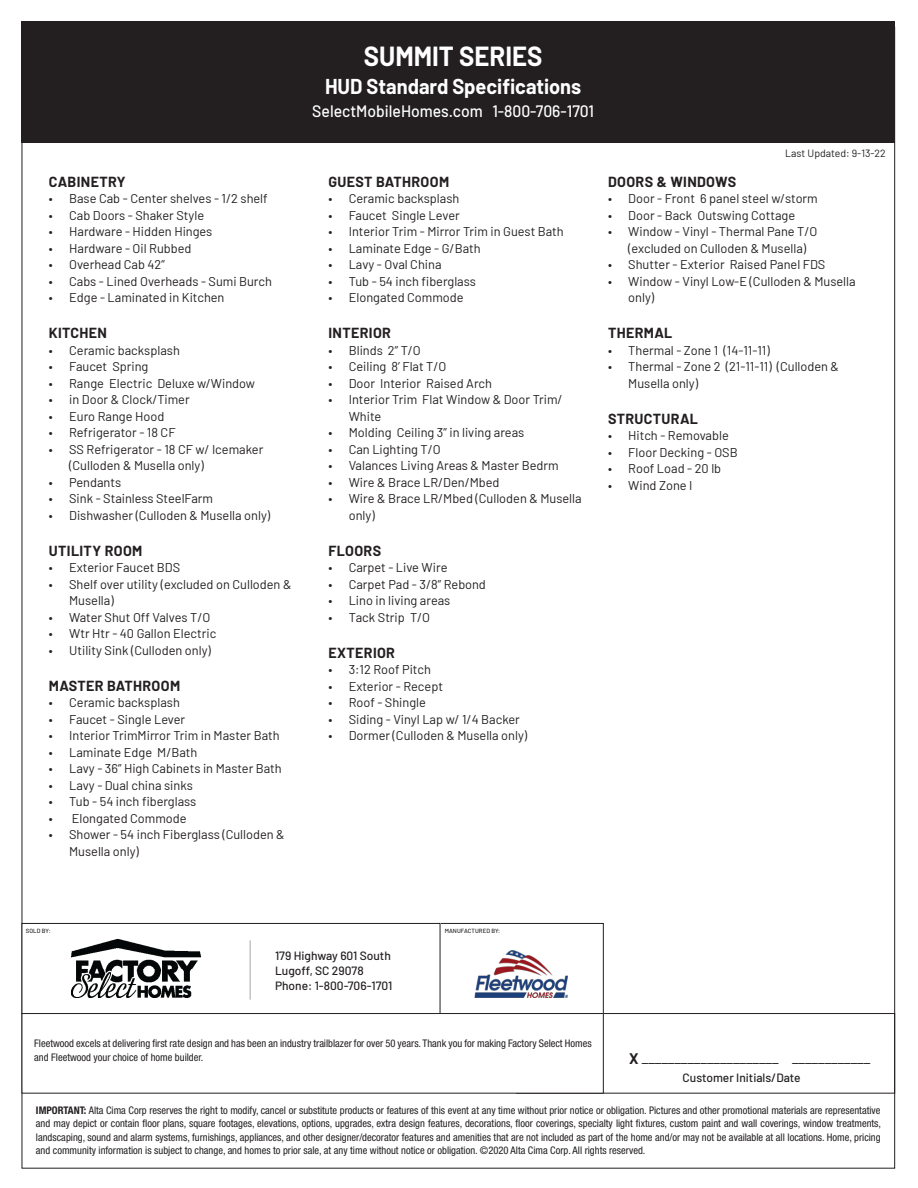
<style>
.page{position:relative;width:918px;height:1188px;background:#fff}
.page>*{position:absolute;margin:0;border:0;box-sizing:border-box;transform-origin:0 0}
.t1{font:700 27px "Barlow";color:#fff;scale:.95 1}
.t2{font:700 21px "Barlow";color:#fff;scale:.95 1}
.t3{font:500 16.5px "Barlow";color:#fff;scale:.95 1}
.t4{font:15px "Barlow";color:#231f20}
.Headers{font:700 14.25px "Barlow";letter-spacing:.025em;color:#231f20}
.t5{font:12.75px/16.5px "Barlow";color:#231f20}
.t6{font:500 12px "Barlow";color:#231f20}
.heading_new{font:condensed 10.5px/13.5px "Helvetica Neue LT Std";color:#231f20;text-align:justify}
.t7{font:10.5px "Barlow";color:#231f20}
.t8{font:500 6px "Barlow";letter-spacing:.01em;color:#231f20}
.s1{font-weight:700}
</style>
<div class="page">
<div style="left:438px;top:923px;width:166px;height:91px;border:1px solid #231f20"></div>
<div style="left:22px;top:923px;width:418px;height:91px;border:1px solid #231f20"></div>
<div style="left:22px;top:21px;width:873px;height:122px;background:#231f20"></div>
<hr style="left:250px;top:940px;width:1px;height:60px;background:#a4a5a9">
<div style="left:516px;top:1013px;width:379px;height:81px;border:1px solid #231f20"></div>
<img style="left:72px;top:940px;width:129px;height:57px">
<img style="left:474px;top:951px;width:94px;height:46px">
<div style="left:22px;top:1014px;width:581px;height:79px;background:#fff"></div>
<div style="left:22px;top:1013px;width:582px;height:81px;border:1px solid #231f20"></div>
<p class="Headers" style="left:49px;top:171px;width:78px">CABINETRY</p>
<p class="t5" style="left:49px;top:190px;width:220px">• Base Cab - Center shelves - 1/2 shelf</p>
<p class="t5" style="left:49px;top:206px;width:157px">• Cab Doors - Shaker Style</p>
<p class="t5" style="left:49px;top:223px;width:165px">• Hardware - Hidden Hinges</p>
<p class="t5" style="left:49px;top:239px;width:144px">• Hardware - Oil Rubbed</p>
<p class="t5" style="left:49px;top:256px;width:117px">• Overhead Cab 42”</p>
<p class="t5" style="left:49px;top:272px;width:225px">• Cabs - Lined Overheads - Sumi Burch</p>
<p class="t5" style="left:49px;top:289px;width:177px">• Edge - Laminated in Kitchen</p>
<p class="Headers" style="left:49px;top:323px;width:60px">KITCHEN</p>
<p class="t5" style="left:49px;top:341px;width:132px">• Ceramic backsplash</p>
<p class="t5" style="left:49px;top:358px;width:101px">• Faucet Spring</p>
<p class="t5" style="left:49px;top:374px;width:208px">• Range Electric Deluxe w/Window</p>
<p class="t5" style="left:49px;top:391px;width:142px">• in Door &amp; Clock/Timer</p>
<p class="t5" style="left:49px;top:407px;width:117px">• Euro Range Hood</p>
<p class="t5" style="left:49px;top:424px;width:128px">• Refrigerator - 18 CF</p>
<p class="t5" style="left:69px;top:440px;width:196px;text-indent:-20px">• SS Refrigerator - 18 CF w/ Icemaker (Culloden &amp; Musella only)</p>
<p class="t5" style="left:49px;top:473px;width:74px">• Pendants</p>
<p class="t5" style="left:49px;top:490px;width:166px">• Sink - Stainless SteelFarm</p>
<p class="t5" style="left:49px;top:506px;width:223px">• Dishwasher (Culloden &amp; Musella only)</p>
<p class="Headers" style="left:49px;top:540px;width:95px">UTILITY ROOM</p>
<p class="t5" style="left:49px;top:559px;width:133px">• Exterior Faucet BDS</p>
<p class="t5" style="left:69px;top:575px;width:224px;text-indent:-20px">• Shelf over utility (excluded on Culloden &amp;<br>Musella)</p>
<p class="t5" style="left:49px;top:608px;width:163px">• Water Shut Off Valves T/O</p>
<p class="t5" style="left:49px;top:625px;width:169px">• Wtr Htr - 40 Gallon Electric</p>
<p class="t5" style="left:49px;top:641px;width:164px">• Utility Sink (Culloden only)</p>
<p class="Headers" style="left:49px;top:675px;width:133px">MASTER BATHROOM</p>
<p class="t5" style="left:49px;top:694px;width:132px">• Ceramic backsplash</p>
<p class="t5" style="left:49px;top:710px;width:138px">• Faucet - Single Lever</p>
<p class="t5" style="left:49px;top:727px;width:232px">• Interior TrimMirror Trim in Master Bath</p>
<p class="t5" style="left:49px;top:743px;width:150px">• Laminate Edge M/Bath</p>
<p class="t5" style="left:49px;top:760px;width:234px">• Lavy - 36” High Cabinets in Master Bath</p>
<p class="t5" style="left:49px;top:776px;width:145px">• Lavy - Dual china sinks</p>
<p class="t5" style="left:49px;top:793px;width:149px">• Tub - 54 inch fiberglass</p>
<p class="t5" style="left:49px;top:809px;width:139px">• Elongated Commode</p>
<p class="t5" style="left:69px;top:826px;width:217px;text-indent:-20px">• Shower - 54 inch Fiberglass (Culloden &amp;<br>Musella only)</p>
<p class="t1" style="left:364px;top:36px;width:190px">SUMMIT SERIES</p>
<p class="t2" style="left:325px;top:71px;width:271px">HUD Standard Specifications</p>
<p class="t3" style="left:312px;top:99px;width:298px">SelectMobileHomes.com 1-800-706-1701</p>
<p class="Headers" style="left:328px;top:171px;width:122px">GUEST BATHROOM</p>
<p class="t5" style="left:328px;top:190px;width:132px">• Ceramic backsplash</p>
<p class="t5" style="left:328px;top:206px;width:133px">• Faucet Single Lever</p>
<p class="t5" style="left:328px;top:223px;width:237px">• Interior Trim - Mirror Trim in Guest Bath</p>
<p class="t5" style="left:328px;top:239px;width:154px">• Laminate Edge - G/Bath</p>
<p class="t5" style="left:328px;top:256px;width:115px">• Lavy - Oval China</p>
<p class="t5" style="left:328px;top:272px;width:149px">• Tub - 54 inch fiberglass</p>
<p class="t5" style="left:328px;top:289px;width:137px">• Elongated Commode</p>
<p class="Headers" style="left:328px;top:323px;width:64px">INTERIOR</p>
<p class="t5" style="left:328px;top:341px;width:94px">• Blinds 2” T/O</p>
<p class="t5" style="left:328px;top:358px;width:119px">• Ceiling 8’ Flat T/O</p>
<p class="t5" style="left:328px;top:374px;width:165px">• Door Interior Raised Arch</p>
<p class="t5" style="left:349px;top:391px;width:216px;text-indent:-20px">• Interior Trim Flat Window &amp; Door Trim/<br>White</p>
<p class="t5" style="left:328px;top:424px;width:197px">• Molding Ceiling 3” in living areas</p>
<p class="t5" style="left:328px;top:440px;width:114px">• Can Lighting T/O</p>
<p class="t5" style="left:328px;top:457px;width:232px">• Valances Living Areas &amp; Master Bedrm</p>
<p class="t5" style="left:328px;top:473px;width:173px">• Wire &amp; Brace LR/Den/Mbed</p>
<p class="t5" style="left:349px;top:490px;width:234px;text-indent:-20px">• Wire &amp; Brace LR/Mbed (Culloden &amp; Musella only)</p>
<p class="Headers" style="left:328px;top:540px;width:54px">FLOORS</p>
<p class="t5" style="left:328px;top:559px;width:120px">• Carpet - Live Wire</p>
<p class="t5" style="left:328px;top:575px;width:159px">• Carpet Pad - 3/8” Rebond</p>
<p class="t5" style="left:328px;top:592px;width:123px">• Lino in living areas</p>
<p class="t5" style="left:328px;top:608px;width:103px">• Tack Strip T/O</p>
<p class="Headers" style="left:328px;top:642px;width:68px">EXTERIOR</p>
<p class="t5" style="left:328px;top:661px;width:104px">• 3:12 Roof Pitch</p>
<p class="t5" style="left:328px;top:677px;width:116px">• Exterior - Recept</p>
<p class="t5" style="left:328px;top:694px;width:99px">• Roof - Shingle</p>
<p class="t5" style="left:328px;top:710px;width:193px">• Siding - Vinyl Lap w/ 1/4 Backer</p>
<p class="t5" style="left:328px;top:727px;width:200px">• Dormer (Culloden &amp; Musella only)</p>
<p class="t7" style="left:785px;top:145px;width:102px">Last Updated: 9-13-22</p>
<p class="Headers" style="left:608px;top:171px;width:130px">DOORS &amp; WINDOWS</p>
<p class="t5" style="left:608px;top:190px;width:211px">• Door - Front 6 panel steel w/storm</p>
<p class="t5" style="left:608px;top:206px;width:189px">• Door - Back Outswing Cottage</p>
<p class="t5" style="left:628px;top:223px;width:191px;text-indent:-20px">• Window - Vinyl - Thermal Pane T/O (excluded on Culloden &amp; Musella)</p>
<p class="t5" style="left:608px;top:256px;width:219px">• Shutter - Exterior Raised Panel FDS</p>
<p class="t5" style="left:628px;top:272px;width:229px;text-indent:-20px">• Window - Vinyl Low-E (Culloden &amp; Musella only)</p>
<p class="Headers" style="left:608px;top:323px;width:66px">THERMAL</p>
<p class="t5" style="left:608px;top:341px;width:163px">• Thermal - Zone 1 (14-11-11)</p>
<p class="t5" style="left:628px;top:358px;width:212px;text-indent:-20px">• Thermal - Zone 2 (21-11-11) (Culloden &amp;<br>Musella only)</p>
<p class="Headers" style="left:608px;top:408px;width:92px">STRUCTURAL</p>
<p class="t5" style="left:608px;top:427px;width:122px">• Hitch - Removable</p>
<p class="t5" style="left:608px;top:443px;width:131px">• Floor Decking - OSB</p>
<p class="t5" style="left:608px;top:460px;width:115px">• Roof Load - 20 lb</p>
<p class="t5" style="left:608px;top:476px;width:86px">• Wind Zone I</p>
<p class="t8" style="left:26px;top:926px;width:26px">SOLD BY:</p>
<p class="t8" style="left:445px;top:926px;width:57px">MANUFACTURED BY:</p>
<p class="t6" style="left:275px;top:947px;width:117px">179 Highway 601 South</p>
<p class="t6" style="left:275px;top:962px;width:90px">Lugoff, SC 29078</p>
<p class="t6" style="left:275px;top:977px;width:119px">Phone: 1-800-706-1701</p>
<p class="heading_new" style="left:34px;top:1037px;width:559px">Fleetwood excels at delivering first rate design and has been an industry trailblazer for over 50 years. Thank you for making Factory Select Homes and Fleetwood your choice of home builder.</p>
<p class="t4" style="left:629px;top:1048px;width:243px"><span class="s1">X</span> _____________________ ____________</p>
<p class="t6" style="left:683px;top:1069px;width:119px">Customer Initials/Date</p>
<p class="heading_new" style="left:36px;top:1103px;width:847px"><span class="s1">IMPORTANT:</span> Alta Cima Corp reserves the right to modify, cancel or substitute products or features of this event at any time without prior notice or obligation. Pictures and other promotional materials are representative and may depict or contain floor plans, square footages, elevations, options, upgrades, extra design features, decorations, floor coverings, specialty light fixtures, custom paint and wall coverings, window treatments, landscaping, sound and alarm systems, furnishings, appliances, and other designer/decorator features and amenities that are not included as part of the home and/or may not be available at all locations. Home, pricing and community information is subject to change, and homes to prior sale, at any time without notice or obligation. ©2020 Alta Cima Corp. All rights reserved.</p>
</div>
